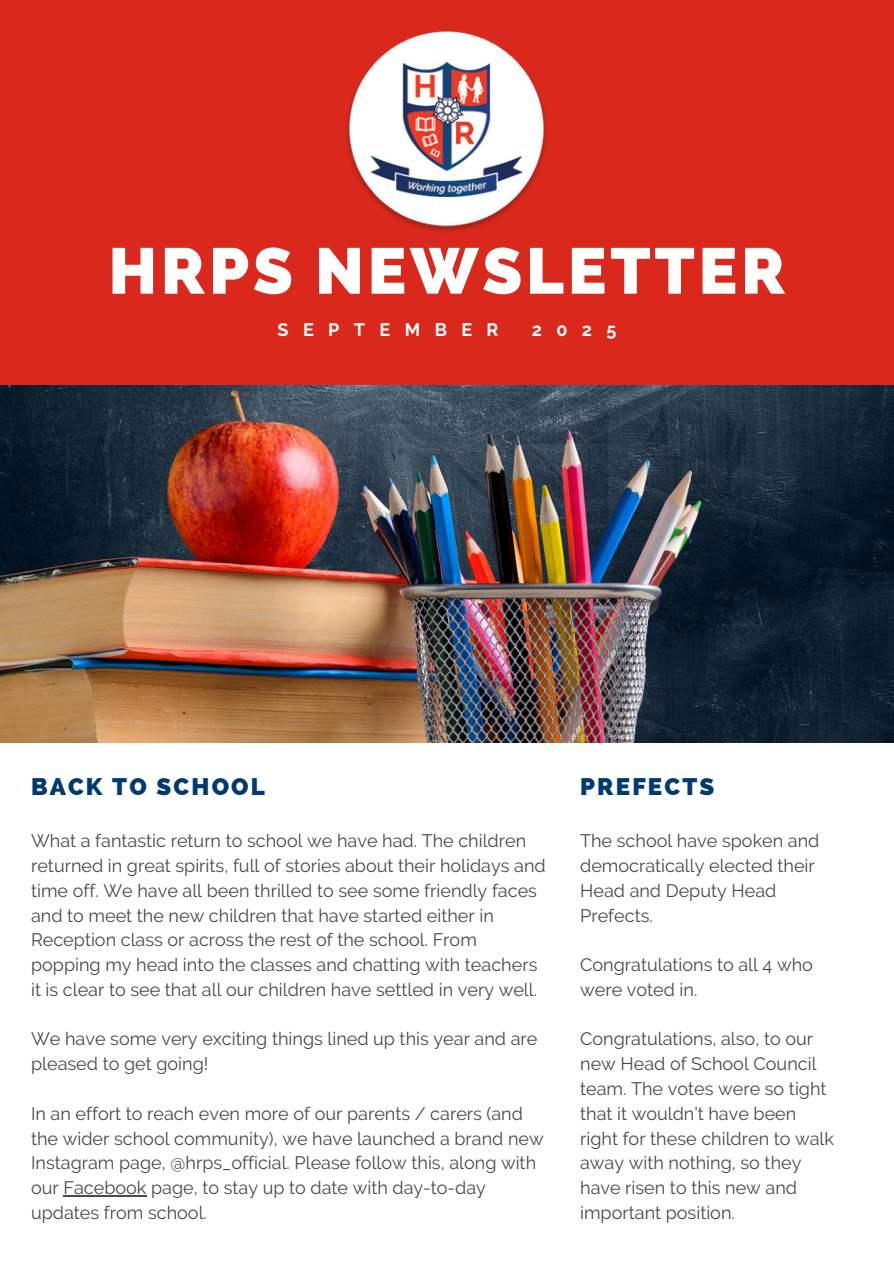
<style>
.page{position:relative;width:894px;height:1264px;background:#fff}
.page>*{position:absolute;margin:0;border:0;box-sizing:border-box;transform-origin:0 0}
.t1{font:800 64.5px "Raleway";letter-spacing:.06em;color:#fff}
.t2{font:800 24px "Raleway";letter-spacing:.09em;color:#003a70}
.t3{font:18px/24.8px "Raleway";color:#494949}
.t4{font:700 18px "Raleway";letter-spacing:.8em;color:#fff}
</style>
<div class="page">
<div style="left:0;top:0;width:893px;height:385px;background:#da291c"></div>
<img style="left:0;top:385px;width:893px;height:357px">
<hr style="left:63px;top:1195px;width:83px;height:1px;background:#494949">
<img style="left:346px;top:31px;width:201px;height:201px">
<h1 class="t1" style="left:109px;top:233px;width:678px">HRPS NEWSLETTER</h1>
<p class="t4" style="left:277px;top:318px;width:222px">SEPTEMBER</p>
<p class="t4" style="left:531px;top:318px;width:86px">2025</p>
<h2 class="t2" style="left:31px;top:772px;width:235px">BACK TO SCHOOL</h2>
<p class="t3" style="left:31px;top:828px;width:516px">What a fantastic return to school we have had. The children returned in great spirits, full of stories about their holidays and time off. We have all been thrilled to see some friendly faces and to meet the new children that have started either in Reception class or across the rest of the school. From popping my head into the classes and chatting with teachers it is clear to see that all our children have settled in very well.</p>
<p class="t3" style="left:31px;top:1026px;width:507px">We have some very exciting things lined up this year and are pleased to get going!</p>
<p class="t3" style="left:31px;top:1101px;width:514px">In an effort to reach even more of our parents / carers (and the wider school community), we have launched a brand new Instagram page, @hrps_official. Please follow this, along with our Facebook page, to stay up to date with day-to-day updates from school.</p>
<h2 class="t2" style="left:580px;top:772px;width:136px">PREFECTS</h2>
<p class="t3" style="left:580px;top:828px;width:241px">The school have spoken and democratically elected their<br>Head and Deputy Head<br>Prefects.</p>
<p class="t3" style="left:580px;top:952px;width:234px">Congratulations to all 4 who were voted in.</p>
<p class="t3" style="left:580px;top:1026px;width:255px">Congratulations, also, to our new Head of School Council team. The votes were so tight that it wouldn’t have been right for these children to walk away with nothing, so they have risen to this new and important position.</p>
</div>
